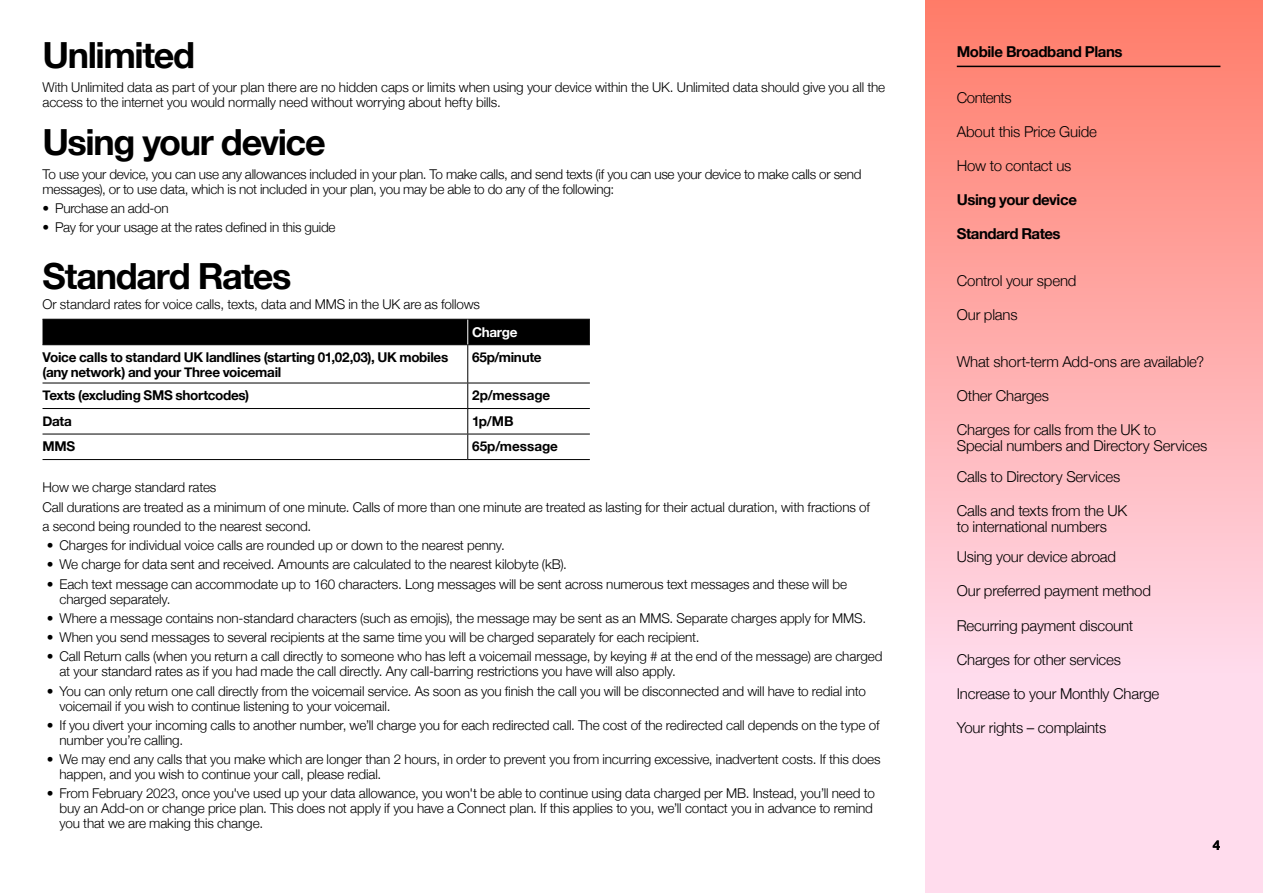
<style>
.page{position:relative;width:1263px;height:893px;background:#fff}
.page>*{position:absolute;margin:0;border:0;box-sizing:border-box;transform-origin:0 0}
.t1{font:700 36px "Helvetica Neue";letter-spacing:-.04em;color:#000}
.t2{font:300 15px/16.5px "Helvetica Neue";letter-spacing:-.015em;color:#000}
.t3{font:700 15px "Helvetica Neue";letter-spacing:-.03em;color:#000}
.t4{font:300 15px "Helvetica Neue";letter-spacing:-.04em;color:#000}
.t5{font:300 13.5px/15px "Helvetica Neue";letter-spacing:-.01em;color:#000}
.t6{font:700 13.5px/15px "Helvetica Neue";letter-spacing:-.02em;color:#000}
.t7{font:700 13.5px "Helvetica Neue";color:#000}
.t8{font:700 13.5px "Helvetica Neue";letter-spacing:-.02em;color:#fff}
</style>
<div class="page">
<svg style="left:926px;top:0;width:337px;height:893px;background:#feb7ba"></svg>
<hr style="left:957px;top:66px;width:263px;height:1px;background:#000">
<hr style="left:467px;top:345px;width:1px;height:38px;background:#000">
<hr style="left:43px;top:383px;width:425px;height:1px;background:#000">
<hr style="left:468px;top:383px;width:122px;height:1px;background:#000">
<hr style="left:43px;top:408px;width:425px;height:1px;background:#000">
<hr style="left:468px;top:408px;width:122px;height:1px;background:#000">
<hr style="left:43px;top:434px;width:425px;height:1px;background:#000">
<hr style="left:468px;top:434px;width:122px;height:1px;background:#000">
<svg style="left:467px;top:383px;width:1px;height:76px"></svg>
<hr style="left:43px;top:459px;width:425px;height:1px;background:#000">
<hr style="left:468px;top:459px;width:122px;height:1px;background:#000">
<svg style="left:43px;top:319px;width:547px;height:26px;background:#010101"></svg>
<h1 class="t1" style="left:43px;top:27px;width:154px">Unlimited</h1>
<p class="t5" style="left:43px;top:78px;width:844px">With Unlimited data as part of your plan there are no hidden caps or limits when using your device within the UK. Unlimited data should give you all the access to the internet you would normally need without worrying about hefty bills.</p>
<h1 class="t1" style="left:43px;top:114px;width:285px">Using your device</h1>
<p class="t5" style="left:43px;top:166px;width:820px">To use your device, you can use any allowances included in your plan. To make calls, and send texts (if you can use your device to make calls or send messages), or to use data, which is not included in your plan, you may be able to do any of the following:</p>
<p class="t5" style="left:43px;top:200px;width:128px">• Purchase an add-on</p>
<p class="t5" style="left:43px;top:219px;width:295px">• Pay for your usage at the rates defined in this guide</p>
<h1 class="t1" style="left:43px;top:248px;width:250px">Standard Rates</h1>
<p class="t5" style="left:43px;top:295px;width:439px">Or standard rates for voice calls, texts, data and MMS in the UK are as follows</p>
<p class="t8" style="left:472px;top:321px;width:47px">Charge</p>
<p class="t6" style="left:43px;top:350px;width:407px">Voice calls to standard UK landlines (starting 01,02,03), UK mobiles (any network) and your Three voicemail</p>
<p class="t6" style="left:472px;top:350px;width:71px">65p/minute</p>
<p class="t6" style="left:43px;top:388px;width:208px">Texts (excluding SMS shortcodes)</p>
<p class="t6" style="left:472px;top:388px;width:80px">2p/message</p>
<p class="t6" style="left:43px;top:414px;width:31px">Data</p>
<p class="t6" style="left:472px;top:414px;width:43px">1p/MB</p>
<p class="t6" style="left:43px;top:439px;width:34px">MMS</p>
<p class="t7" style="left:472px;top:436px;width:87px">65p/message</p>
<p class="t5" style="left:43px;top:477px;width:829px;line-height:19.2px">How we charge standard rates<br>Call durations are treated as a minimum of one minute. Calls of more than one minute are treated as lasting for their actual duration, with fractions of a second being rounded to the nearest second.</p>
<p class="t5" style="left:47px;top:537px;width:460px">• Charges for individual voice calls are rounded up or down to the nearest penny.</p>
<p class="t5" style="left:47px;top:556px;width:521px">• We charge for data sent and received. Amounts are calculated to the nearest kilobyte (kB).</p>
<p class="t5" style="left:60px;top:575px;width:789px;text-indent:-13px">• Each text message can accommodate up to 160 characters. Long messages will be sent across numerous text messages and these will be charged separately.</p>
<p class="t5" style="left:47px;top:610px;width:821px">• Where a message contains non-standard characters (such as emojis), the message may be sent as an MMS. Separate charges apply for MMS.</p>
<p class="t5" style="left:47px;top:629px;width:654px">• When you send messages to several recipients at the same time you will be charged separately for each recipient.</p>
<p class="t5" style="left:60px;top:648px;width:824px;text-indent:-13px">• Call Return calls (when you return a call directly to someone who has left a voicemail message, by keying # at the end of the message) are charged at your standard rates as if you had made the call directly. Any call-barring restrictions you have will also apply.</p>
<p class="t5" style="left:60px;top:682px;width:808px;text-indent:-13px">• You can only return one call directly from the voicemail service. As soon as you finish the call you will be disconnected and will have to redial into voicemail if you wish to continue listening to your voicemail.</p>
<p class="t5" style="left:60px;top:717px;width:821px;text-indent:-13px">• If you divert your incoming calls to another number, we’ll charge you for each redirected call. The cost of the redirected call depends on the type of number you’re calling.</p>
<p class="t5" style="left:60px;top:751px;width:823px;text-indent:-13px">• We may end any calls that you make which are longer than 2 hours, in order to prevent you from incurring excessive, inadvertent costs. If this does happen, and you wish to continue your call, please redial.</p>
<p class="t5" style="left:60px;top:785px;width:817px;text-indent:-13px">• From February 2023, once you've used up your data allowance, you won't be able to continue using data charged per MB. Instead, you’ll need to buy an Add-on or change price plan. This does not apply if you have a Connect plan. If this applies to you, we’ll contact you in advance to remind you that we are making this change.</p>
<p class="t3" style="left:957px;top:40px;width:167px">Mobile Broadband Plans</p>
<p class="t4" style="left:957px;top:86px;width:56px">Contents</p>
<p class="t2" style="left:957px;top:123px;width:142px">About this Price Guide</p>
<p class="t2" style="left:957px;top:157px;width:116px">How to contact us</p>
<p class="t3" style="left:957px;top:188px;width:122px">Using your device</p>
<p class="t3" style="left:957px;top:222px;width:105px">Standard Rates</p>
<p class="t2" style="left:957px;top:271px;width:121px">Control your spend</p>
<p class="t2" style="left:957px;top:305px;width:62px">Our plans</p>
<p class="t2" style="left:957px;top:352px;width:249px">What short-term Add-ons are available?</p>
<p class="t2" style="left:957px;top:386px;width:94px">Other Charges</p>
<p class="t2" style="left:957px;top:420px;width:252px">Charges for calls from the UK to<br>Special numbers and Directory Services</p>
<p class="t2" style="left:957px;top:467px;width:165px">Calls to Directory Services</p>
<p class="t2" style="left:957px;top:501px;width:172px">Calls and texts from the UK to international numbers</p>
<p class="t2" style="left:957px;top:548px;width:161px">Using your device abroad</p>
<p class="t2" style="left:957px;top:582px;width:196px">Our preferred payment method</p>
<p class="t2" style="left:957px;top:616px;width:178px">Recurring payment discount</p>
<p class="t2" style="left:957px;top:650px;width:166px">Charges for other services</p>
<p class="t2" style="left:957px;top:684px;width:204px">Increase to your Monthly Charge</p>
<p class="t2" style="left:957px;top:718px;width:151px">Your rights – complaints</p>
<p class="t6" style="left:1213px;top:838px;width:9px">4</p>
</div>
